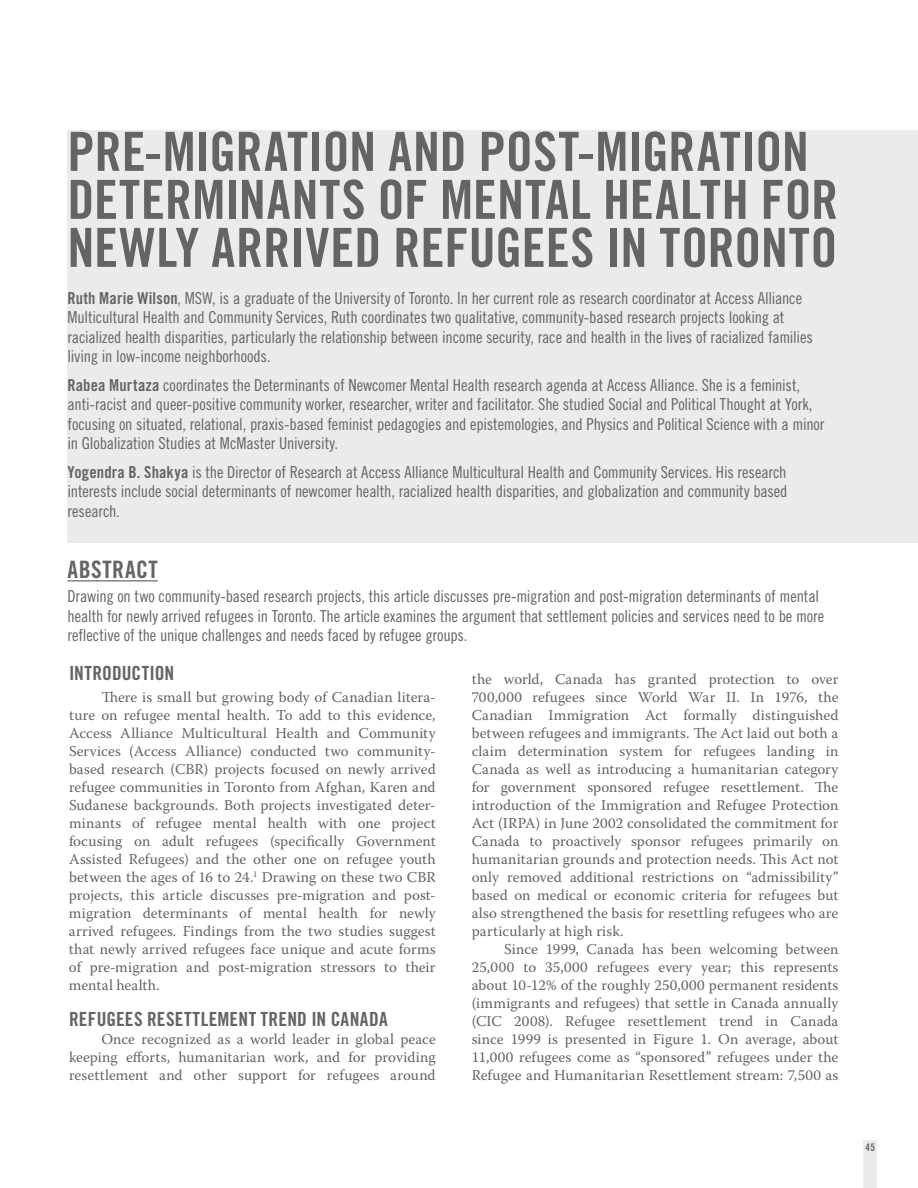
<style>
.page{position:relative;width:918px;height:1188px;background:#fff}
.page>*{position:absolute;margin:0;border:0;box-sizing:border-box;transform-origin:0 0}
.t1{font:54px/48px "Trade Gothic Bold Cond Twenty";color:#636466}
.t2{font:24px "Trade Gothic Bold Cond Twenty";letter-spacing:.02em;color:#636466}
.t3{font:19.5px "Trade Gothic Bold Cond Twenty";letter-spacing:.01em;color:#636466}
.t4{font:16.5px/19.5px "Trade Gothic Cond Eighteen";letter-spacing:-.01em;color:#636466}
.t5{font:15px/18px "Warnock Pro";letter-spacing:.005em;color:#636466;text-align:justify}
.t6{font:10.5px "Trade Gothic Bold Cond Twenty";color:#636466}
.s1{font-family:"Trade Gothic Bold Cond Twenty"}
</style>
<div class="page">
<div style="left:864px;top:1140px;width:13px;height:48px;background:#ebebec"></div>
<div style="left:68px;top:130px;width:850px;height:412px;background:#ebebec"></div>
<hr style="left:68px;top:580px;width:90px;height:1px;background:#636466">
<h1 class="t1" style="left:67px;top:127px;width:772px">PRE-MIGRATION AND POST-MIGRATION<br>DETERMINANTS OF MENTAL HEALTH FOR<br>NEWLY ARRIVED REFUGEES IN TORONTO</h1>
<p class="t4" style="left:68px;top:288px;width:747px"><span class="s1">RUTH MARIE WILSON</span>, MSW, is a graduate of the University of Toronto. In her current role as research coordinator at Access Alliance Multicultural Health and Community Services, Ruth coordinates two qualitative, community-based research projects looking at racialized health disparities, particularly the relationship between income security, race and health in the lives of racialized families living in low-income neighborhoods.</p>
<p class="t4" style="left:68px;top:375px;width:759px"><span class="s1">RABEA MURTAZA</span> coordinates the Determinants of Newcomer Mental Health research agenda at Access Alliance. She is a feminist, anti-racist and queer-positive community worker, researcher, writer and facilitator. She studied Social and Political Thought at York, focusing on situated, relational, praxis-based feminist pedagogies and epistemologies, and Physics and Political Science with a minor in Globalization Studies at McMaster University.</p>
<p class="t4" style="left:67px;top:462px;width:722px;text-align:justify"><span class="s1">YOGENDRA B. SHAKYA</span> is the Director of Research at Access Alliance Multicultural Health and Community Services. His research interests include social determinants of newcomer health, racialized health disparities, and globalization and community based research.</p>
<h2 class="t2" style="left:68px;top:555px;width:92px">ABSTRACT</h2>
<p class="t4" style="left:68px;top:587px;width:758px">Drawing on two community-based research projects, this article discusses pre-migration and post-migration determinants of mental health for newly arrived refugees in Toronto. The article examines the argument that settlement policies and services need to be more reflective of the unique challenges and needs faced by refugee groups.</p>
<h3 class="t3" style="left:69px;top:661px;width:104px">INTRODUCTION</h3>
<p class="t5" style="left:69px;top:688px;width:368px;text-indent:32px">There is small but growing body of Canadian litera&shy;ture on refugee mental health. To add to this evidence, Access Alliance Multicultural Health and Community Services (Access Alliance) conducted two community&shy;based research (CBR) projects focused on newly arrived refugee communities in Toronto from Afghan, Karen and Sudanese backgrounds. Both projects investigated deter&shy;minants of refugee mental health with one project focusing on adult refugees (specifically Government Assisted Refugees) and the other one on refugee youth between the ages of 16 to 24.<sup>1</sup> Drawing on these two CBR projects, this article discusses pre-migration and post&shy;migration determinants of mental health for newly arrived refugees. Findings from the two studies suggest that newly arrived refugees face unique and acute forms of pre-migration and post-migration stressors to their mental health.</p>
<h3 class="t3" style="left:69px;top:1007px;width:320px">REFUGEES RESETTLEMENT TREND IN CANADA</h3>
<p class="t5" style="left:69px;top:1030px;width:368px;text-indent:32px">Once recognized as a world leader in global peace keeping efforts, humanitarian work, and for providing resettlement and other support for refugees around</p>
<p class="t5" style="left:472px;top:670px;width:368px">the world, Canada has granted protection to over 700,000 refugees since World War II. In 1976, the Canadian Immigration Act formally distinguished between refugees and immigrants. The Act laid out both a claim determination system for refugees landing in Canada as well as introducing a humanitarian category for government sponsored refugee resettlement. The introduction of the Immigration and Refugee Protection Act (IRPA) in June 2002 consolidated the commitment for Canada to proactively sponsor refugees primarily on humanitarian grounds and protection needs. This Act not only removed additional restrictions on “admissibility” based on medical or economic criteria for refugees but also strengthened the basis for resettling refugees who are particularly at high risk.</p>
<p class="t5" style="left:472px;top:940px;width:368px;text-indent:32px">Since 1999, Canada has been welcoming between 25,000 to 35,000 refugees every year; this represents about 10-12% of the roughly 250,000 permanent residents (immigrants and refugees) that settle in Canada annually (CIC 2008). Refugee resettlement trend in Canada since 1999 is presented in Figure 1. On average, about 11,000 refugees come as “sponsored” refugees under the Refugee and Humanitarian Resettlement stream: 7,500 as</p>
<p class="t6" style="left:865px;top:1141px;width:11px">45</p>
</div>
